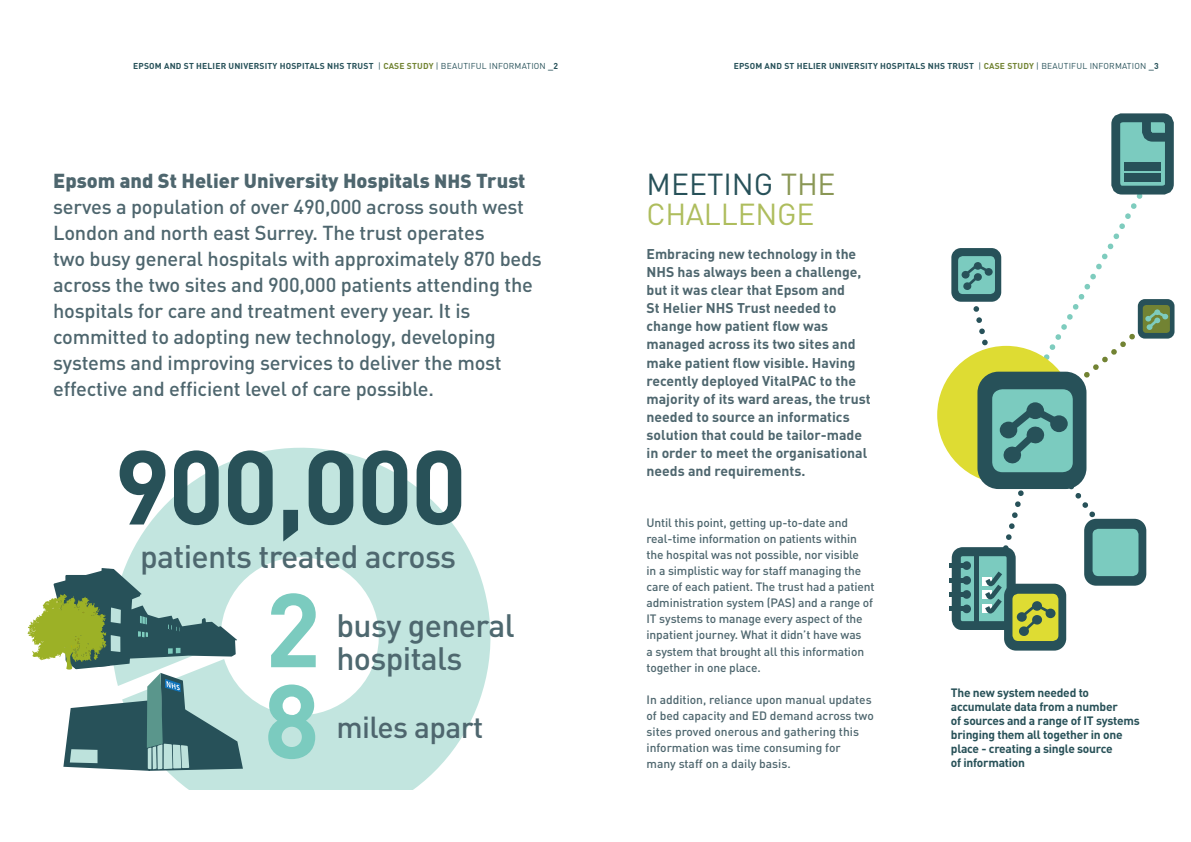
<style>
.page{position:relative;width:1191px;height:842px;background:#fff}
.page>*{position:absolute;margin:0;border:0;box-sizing:border-box;transform-origin:0 0}
.t1{font:700 103px "DIN";color:#7bcbbf}
.t2{font:500 32px/33px "DIN";letter-spacing:-.02em;color:#4e686f}
.t3{font:30px "DIN Pro";color:#275159}
.t4{font:500 30px "DIN";letter-spacing:-.02em;color:#4e666e}
.t5{font:30px "DIN Pro";letter-spacing:-.01em;color:#aebd5d}
.t6{font:500 20px/26px "DIN";letter-spacing:-.01em;color:#4e666e}
.t7{font:700 14px/18.1px "DIN";color:#4e666e}
.t8{font:500 12px/16.1px "DIN";letter-spacing:-.01em;color:#4e666e}
.t9{font:700 12px/14px "DIN";letter-spacing:-.02em;color:#285158}
.t10{font:700 8.5px "DIN Pro";letter-spacing:.02em;color:#275159}
.s1{font-weight:400}
.s2{color:#728433}
.s3{font-weight:900}
.s4{font-weight:900;font-size:19px}
.s5{color:#8a9755}
</style>
<div class="page">
<svg style="left:119px;top:447px;width:372px;height:343px;fill:#c2e5df"></svg>
<svg style="left:120px;top:450px;width:341px;height:91px;background:#8cacac"></svg>
<svg style="left:28px;top:568px;width:215px;height:203px"></svg>
<div style="left:1004px;top:584px;width:62px;height:67px;background:#275159;border-radius:12px"></div>
<div style="left:1012px;top:594px;width:46px;height:47px;background:#dedc33;border-radius:6px"></div>
<div style="left:1115px;top:117px;width:55px;height:73px;background:#7bcbbf"></div>
<div style="left:1111px;top:113px;width:62px;height:81px;border:9px solid #275159;border-radius:6px"></div>
<svg style="left:1137px;top:113px;width:36px;height:33px"></svg>
<svg style="left:1137px;top:299px;width:37px;height:40px"></svg>
<svg style="left:937px;top:163px;width:232px;height:473px"></svg>
<p class="t10" style="left:133px;top:59px;width:426px">EPSOM AND ST HELIER UNIVERSITY HOSPITALS NHS TRUST <span class="s1">|</span> <span class="s2">CASE STUDY</span> <span class="s1">| BEAUTIFUL INFORMATION</span> _2</p>
<p class="t10" style="left:733px;top:59px;width:426px">EPSOM AND ST HELIER UNIVERSITY HOSPITALS NHS TRUST <span class="s1">|</span> <span class="s2">CASE STUDY</span> <span class="s1">| BEAUTIFUL INFORMATION</span> _3</p>
<p class="t6" style="left:53px;top:167px;width:490px"><span class="s3">Epsom and St Helier University Hospitals</span> <span class="s4">NHS</span> <span class="s3">Trust </span>serves a population of over 490,000 across south west London and north east Surrey. The trust operates<br>two busy general hospitals with approximately 870 beds across the two sites and 900,000 patients attending the hospitals for care and treatment every year. It is committed to adopting new technology, developing systems and improving services to deliver the most effective and efficient level of care possible.</p>
<p class="t3" style="left:646px;top:160px;width:191px">MEETING <span class="s5">THE</span></p>
<p class="t5" style="left:646px;top:190px;width:169px">CHALLENGE</p>
<p class="t7" style="left:646px;top:244px;width:225px">Embracing new technology in the<br>NHS has always been a challenge, but it was clear that Epsom and<br>St Helier NHS Trust needed to change how patient flow was managed across its two sites and make patient flow visible. Having recently deployed VitalPAC to the majority of its ward areas, the trust needed to source an informatics solution that could be tailor-made in order to meet the organisational needs and requirements.</p>
<p class="t8" style="left:646px;top:514px;width:229px">Until this point, getting up-to-date and real-time information on patients within the hospital was not possible, nor visible<br>in a simplistic way for staff managing the care of each patient. The trust had a patient administration system (PAS) and a range of IT systems to manage every aspect of the inpatient journey. What it didn’t have was<br>a system that brought all this information together in one place.</p>
<p class="t8" style="left:646px;top:691px;width:229px">In addition, reliance upon manual updates of bed capacity and ED demand across two sites proved onerous and gathering this information was time consuming for<br>many staff on a daily basis.</p>
<p class="t2" style="left:140px;top:539px;width:317px">patients treated across</p>
<p class="t2" style="left:336px;top:608px;width:180px">busy general hospitals</p>
<p class="t1" style="left:265px;top:563px;width:57px">2</p>
<p class="t1" style="left:264px;top:654px;width:57px">8</p>
<p class="t4" style="left:336px;top:708px;width:148px">miles apart</p>
<p class="t9" style="left:951px;top:686px;width:190px">The new system needed to accumulate data from a number<br>of sources and a range of IT systems bringing them all together in one place - creating a single source<br>of information</p>
</div>
